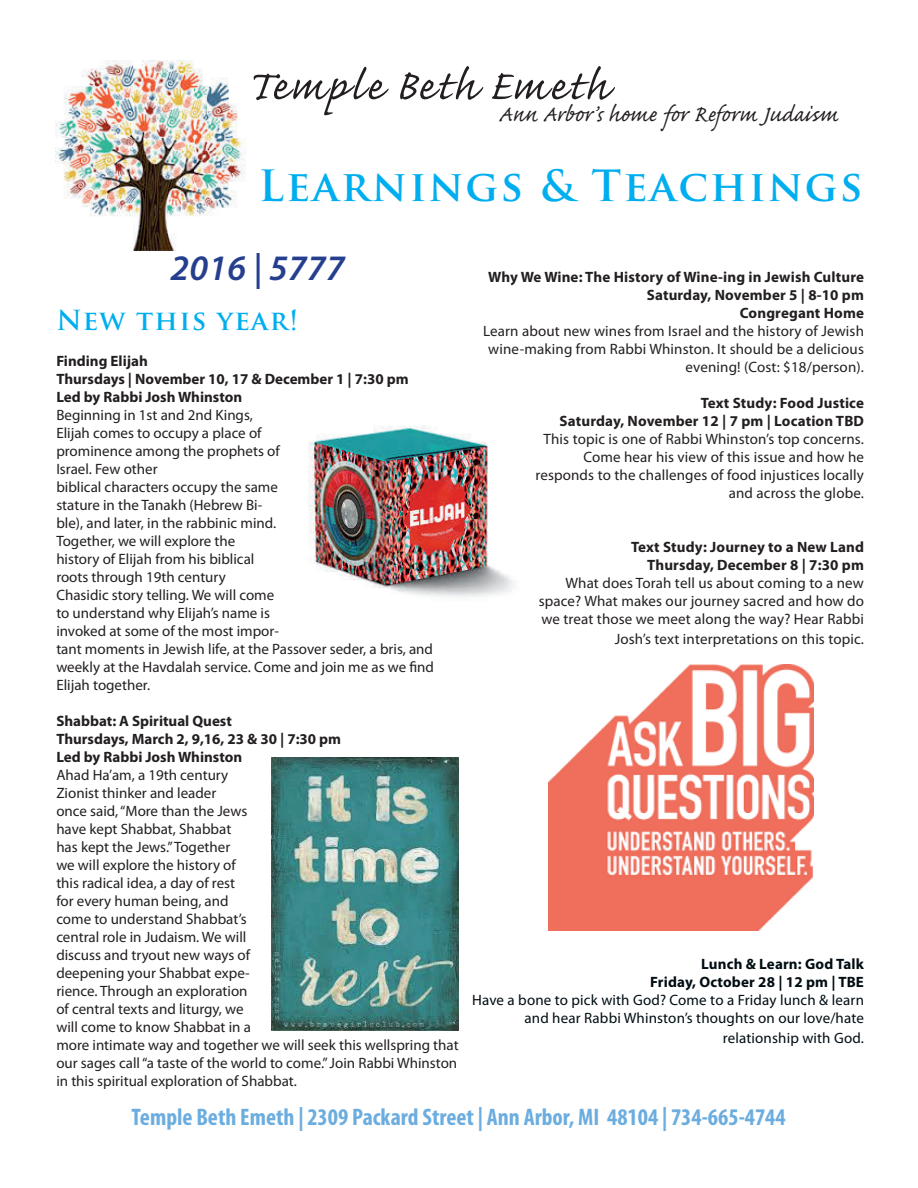
<style>
.page{position:relative;width:918px;height:1188px;background:#fff}
.page>*{position:absolute;margin:0;border:0;box-sizing:border-box;transform-origin:0 0}
.t1{font:54px "Caflisch Script Pro";letter-spacing:.05em;color:#231f20}
.t2{font:700 42px "Trajan Pro";letter-spacing:.05em;color:#00aeef}
.t3{font:italic 600 36px "Myriad Pro";letter-spacing:.01em;color:#253f8e}
.t4{font:28.5px "Caflisch Script Pro";letter-spacing:.005em;color:#231f20}
.t5{font:700 27px "Trajan Pro";letter-spacing:.05em;color:#00aeef}
.t6{font:700 condensed 24px "Myriad Pro";color:#6caddf}
.t7{font:15px/18px "Myriad Pro";color:#231f20}
.t8{font:700 15px/18px "Myriad Pro";color:#231f20;text-align:right}
.t9{font:15px/18px "Myriad Pro";letter-spacing:.01em;color:#000d13;text-align:right}
.t10{font:700 15px/18px "Myriad Pro";letter-spacing:.01em;color:#000d13;text-align:right}
</style>
<div class="page">
<img style="left:548px;top:665px;width:266px;height:265px">
<img style="left:272px;top:758px;width:187px;height:272px">
<img style="left:308px;top:425px;width:207px;height:172px">
<img style="left:55px;top:61px;width:190px;height:190px">
<h1 class="t1" style="left:246px;top:58px;width:364px">Temple Beth Emeth</h1>
<h3 class="t4" style="left:499px;top:99px;width:341px">Ann Arbor’s home for Reform Judaism</h3>
<h2 class="t2" style="left:259px;top:159px;width:606px">Learnings &amp; Teachings</h2>
<h3 class="t3" style="left:170px;top:245px;width:176px">2016 | 5777</h3>
<h3 class="t5" style="left:56px;top:303px;width:243px">New this year!</h3>
<p class="t8" style="left:56px;top:351px;width:354px;text-align:left">Finding Elijah<br>Thursdays | November 10, 17 &amp; December 1 | 7:30 pm<br>Led by Rabbi Josh Whinston</p>
<p class="t7" style="left:56px;top:406px;width:379px">Beginning in 1st and 2nd Kings,<br>Elijah comes to occupy a place of<br>prominence among the prophets of<br>Israel. Few other<br>biblical characters occupy the same<br>stature in the Tanakh (Hebrew Bi-<br>ble), and later, in the rabbinic mind.<br>Together, we will explore the<br>history of Elijah from his biblical<br>roots through 19th century<br>Chasidic story telling. We will come<br>to understand why Elijah’s name is<br>invoked at some of the most impor-<br>tant moments in Jewish life, at the Passover seder, a bris, and weekly at the Havdalah service. Come and join me as we find Elijah together.</p>
<p class="t8" style="left:56px;top:711px;width:286px;text-align:left">Shabbat: A Spiritual Quest<br>Thursdays, March 2, 9,16, 23 &amp; 30 | 7:30 pm<br>Led by Rabbi Josh Whinston</p>
<p class="t7" style="left:56px;top:766px;width:404px">Ahad Ha’am, a 19th century<br>Zionist thinker and leader<br>once said, “More than the Jews<br>have kept Shabbat, Shabbat<br>has kept the Jews.” Together<br>we will explore the history of<br>this radical idea, a day of rest<br>for every human being, and<br>come to understand Shabbat’s<br>central role in Judaism. We will<br>discuss and tryout new ways of<br>deepening your Shabbat expe-<br>rience. Through an exploration<br>of central texts and liturgy, we<br>will come to know Shabbat in a<br>more intimate way and together we will seek this wellspring that our sages call “a taste of the world to come.” Join Rabbi Whinston in this spiritual exploration of Shabbat.</p>
<p class="t8" style="left:488px;top:267px;width:377px">Why We Wine: The History of Wine-ing in Jewish Culture<br>Saturday, November 5 | 8-10 pm<br>Congregant Home</p>
<p class="t7" style="left:483px;top:322px;width:382px;text-align:right">Learn about new wines from Israel and the history of Jewish wine-making from Rabbi Whinston. It should be a delicious evening! (Cost: $18/person).</p>
<p class="t8" style="left:560px;top:393px;width:306px">Text Study: Food Justice<br>Saturday, November 12 | 7 pm | Location TBD</p>
<p class="t7" style="left:535px;top:430px;width:330px;text-align:right">This topic is one of Rabbi Whinston’s top concerns.<br>Come hear his view of this issue and how he responds to the challenges of food injustices locally and across the globe.</p>
<p class="t8" style="left:631px;top:537px;width:234px">Text Study: Journey to a New Land<br>Thursday, December 8 | 7:30 pm</p>
<p class="t7" style="left:539px;top:574px;width:327px;text-align:justify;text-indent:27px">What does Torah tell us about coming to a new space? What makes our journey sacred and how do we treat those we meet along the way? Hear Rabbi</p>
<p class="t7" style="left:615px;top:629px;width:251px">Josh’s text interpretations on this topic.</p>
<p class="t10" style="left:650px;top:955px;width:215px">Lunch &amp; Learn: God Talk<br>Friday, October 28 | 12 pm | TBE</p>
<p class="t9" style="left:472px;top:991px;width:393px">Have a bone to pick with God? Come to a Friday lunch &amp; learn and hear Rabbi Whinston’s thoughts on our love/hate</p>
<p class="t9" style="left:723px;top:1029px;width:143px">relationship with God.</p>
<h3 class="t6" style="left:132px;top:1102px;width:656px">Temple Beth Emeth | 2309 Packard Street | Ann Arbor, MI 48104 | 734-665-4744</h3>
</div>
